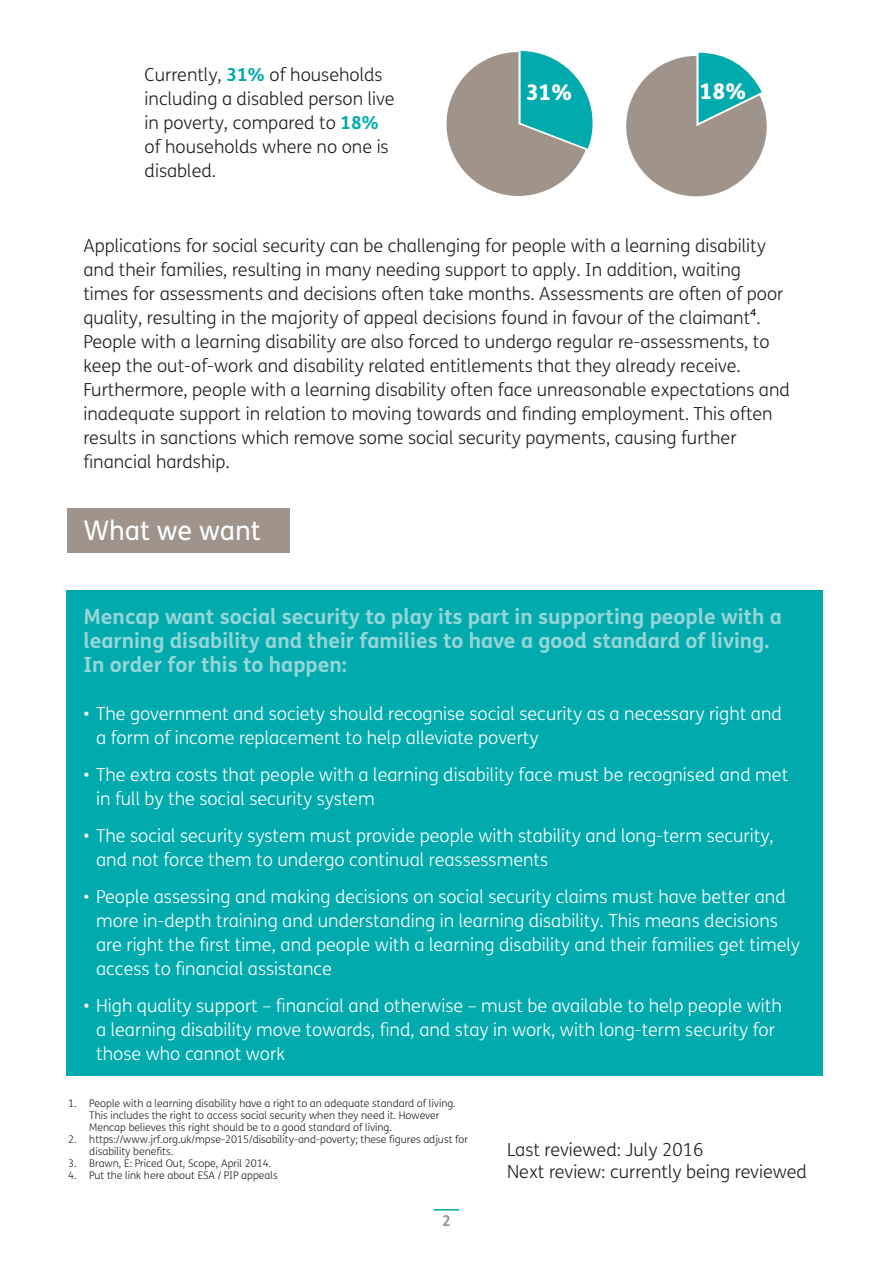
<style>
.page{position:relative;width:893px;height:1263px;background:#fff}
.page>*{position:absolute;margin:0;border:0;box-sizing:border-box;transform-origin:0 0}
.t1{font:27px "FS Mencap";color:#fff}
.t2{font:800 21.6px "FS Mencap";color:#fff}
.t3{font:700 21px/24px "FS Mencap";color:#94d5d8}
.t4{font:300 18px/24px "FS Mencap";color:#231f20}
.t5{font:300 18px/24px "FS Mencap";color:#fff}
.t6{font:700 15px "FS Mencap";color:#a0948a}
.t7{font:300 10.5px/12px "FS Mencap";color:#231f20}
.s1{font-weight:700;color:#00aaad}
.s2{font-family:"Myriad Pro";font-weight:400}
</style>
<div class="page">
<svg style="left:434px;top:1209px;width:25px;height:1px"></svg>
<div style="left:67px;top:590px;width:756px;height:485px;background:#00aaad"></div>
<div style="left:67px;top:508px;width:222px;height:45px;background:#a0948a"></div>
<svg style="left:446px;top:51px;width:147px;height:145px"></svg>
<svg style="left:626px;top:53px;width:141px;height:144px"></svg>
<p class="t4" style="left:145px;top:63px;width:251px">Currently, <span class="s1">31%</span> of households including a disabled person live in poverty, compared to <span class="s1">18% </span>of households where no one is disabled.</p>
<p class="t2" style="left:526px;top:78px;width:48px">31%</p>
<p class="t2" style="left:700px;top:78px;width:48px">18%</p>
<p class="t4" style="left:83px;top:234px;width:684px">Applications for social security can be challenging for people with a learning disability</p>
<p class="t4" style="left:83px;top:258px;width:659px">and their families, resulting in many needing support to apply. In addition, waiting</p>
<p class="t4" style="left:83px;top:282px;width:702px">times for assessments and decisions often take months. Assessments are often of poor quality, resulting in the majority of appeal decisions found in favour of the claimant<span class="s2">⁴</span>.</p>
<p class="t4" style="left:83px;top:330px;width:688px">People with a learning disability are also forced to undergo regular re-assessments, to keep the out-of-work and disability related entitlements that they already receive.</p>
<p class="t4" style="left:83px;top:378px;width:708px">Furthermore, people with a learning disability often face unreasonable expectations and inadequate support in relation to moving towards and finding employment. This often</p>
<p class="t4" style="left:83px;top:426px;width:655px">results in sanctions which remove some social security payments, causing further</p>
<p class="t4" style="left:83px;top:450px;width:148px">financial hardship.</p>
<p class="t1" style="left:83px;top:515px;width:179px">What we want</p>
<p class="t3" style="left:83px;top:605px;width:700px">Mencap want social security to play its part in supporting people with a learning disability and their families to have a good standard of living.</p>
<p class="t3" style="left:83px;top:653px;width:265px">In order for this to happen:</p>
<p class="t5" style="left:96px;top:703px;width:687px;text-indent:-13px">• The government and society should recognise social security as a necessary right and a form of income replacement to help alleviate poverty</p>
<p class="t5" style="left:96px;top:763px;width:694px;text-indent:-13px">• The extra costs that people with a learning disability face must be recognised and met in full by the social security system</p>
<p class="t5" style="left:96px;top:824px;width:679px;text-indent:-13px">• The social security system must provide people with stability and long-term security, and not force them to undergo continual reassessments</p>
<p class="t5" style="left:96px;top:885px;width:705px;text-indent:-13px">• People assessing and making decisions on social security claims must have better and more in-depth training and understanding in learning disability. This means decisions are right the first time, and people with a learning disability and their families get timely access to financial assistance</p>
<p class="t5" style="left:96px;top:994px;width:687px;text-indent:-13px">• High quality support – financial and otherwise – must be available to help people with a learning disability move towards, find, and stay in work, with long-term security for those who cannot work</p>
<p class="t7" style="left:89px;top:1097px;width:368px;text-indent:-21px">1. People with a learning disability have a right to an adequate standard of living.<br>This includes the right to access social security when they need it. However<br>Mencap believes this right should be to a good standard of living.</p>
<p class="t7" style="left:89px;top:1133px;width:380px;text-indent:-21px">2. https://www.jrf.org.uk/mpse-2015/disability-and-poverty; these figures adjust for disability benefits.</p>
<p class="t7" style="left:68px;top:1157px;width:205px">3. Brawn, E: Priced Out, Scope, April 2014.</p>
<p class="t7" style="left:68px;top:1169px;width:211px">4. Put the link here about ESA / PIP appeals</p>
<p class="t4" style="left:507px;top:1138px;width:198px">Last reviewed: July 2016</p>
<p class="t4" style="left:507px;top:1160px;width:302px">Next review: currently being reviewed</p>
<p class="t6" style="left:442px;top:1211px;width:10px">2</p>
</div>
